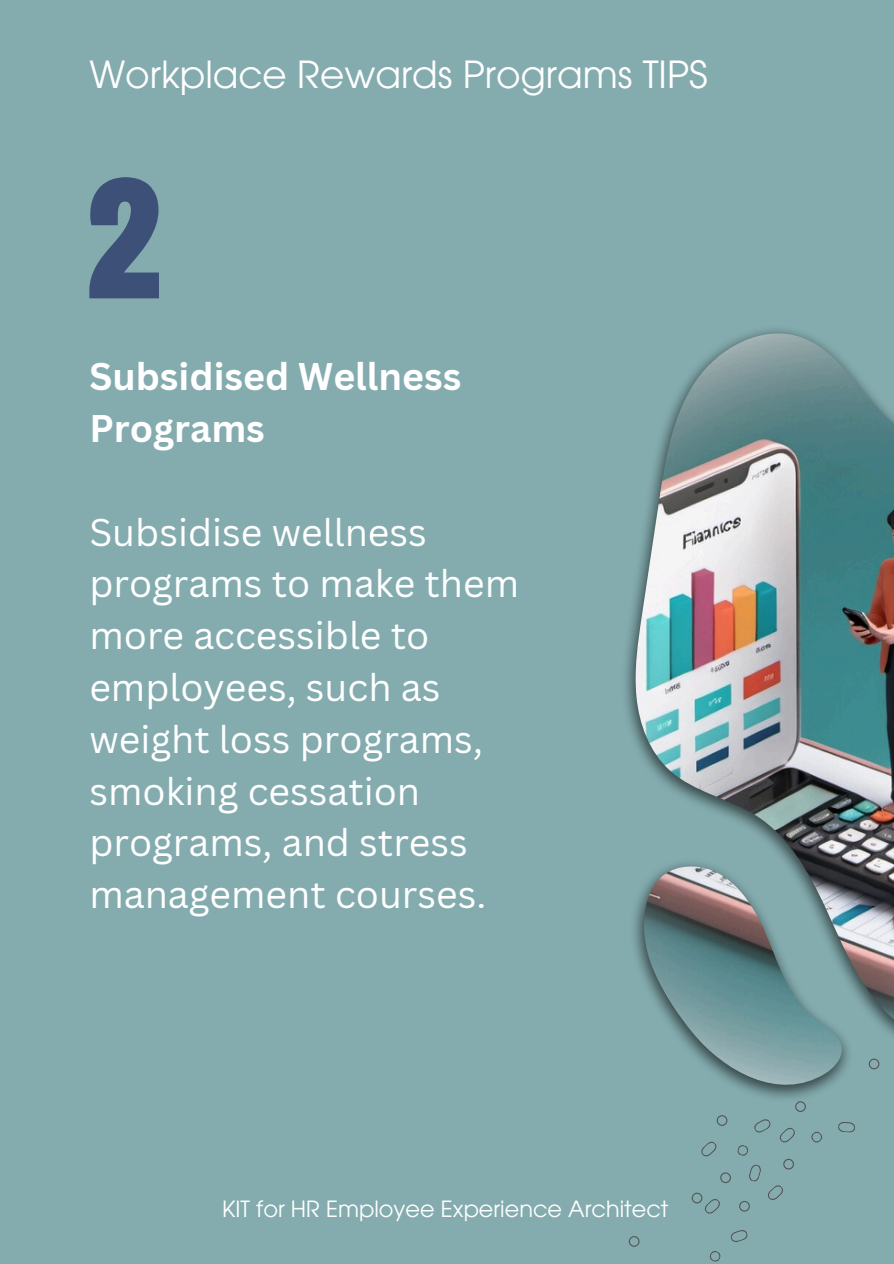
<style>
.page{position:relative;width:894px;height:1264px;background:#fff}
.page>*{position:absolute;margin:0;border:0;box-sizing:border-box;transform-origin:0 0}
.t1{font:37.5px/51.8px "Canva Sans";color:#fff}
.t2{font:700 37.5px/51.8px "Canva Sans";color:#fff}
.t3{font:37.35px "ITC Avant Garde Pro";color:#fff}
.t4{font:22.35px "ITC Avant Garde Pro";color:#fff}
</style>
<div class="page">
<div style="left:0;top:0;width:893px;height:1263px;background:#84acaf"></div>
<img style="left:625px;top:329px;width:205px;height:770px">
<img style="left:634px;top:333px;width:259px;height:751px">
<svg style="left:701px;top:1141px;width:16px;height:16px"></svg>
<svg style="left:716px;top:1115px;width:11px;height:10px"></svg>
<svg style="left:731px;top:1230px;width:17px;height:12px"></svg>
<svg style="left:709px;top:1251px;width:12px;height:11px"></svg>
<svg style="left:720px;top:1172px;width:10px;height:11px"></svg>
<svg style="left:795px;top:1101px;width:10px;height:10px"></svg>
<svg style="left:838px;top:1122px;width:17px;height:10px"></svg>
<svg style="left:811px;top:1131px;width:11px;height:12px"></svg>
<svg style="left:737px;top:1119px;width:58px;height:92px"></svg>
<svg style="left:691px;top:1192px;width:29px;height:22px"></svg>
<svg style="left:628px;top:1236px;width:11px;height:10px"></svg>
<svg style="left:868px;top:1058px;width:11px;height:11px"></svg>
<svg style="left:89px;top:177px;width:70px;height:121px"></svg>
<p class="t3" style="left:89px;top:60px;width:620px">Workplace Rewards Programs TIPS</p>
<h1 class="t2" style="left:89px;top:350px;width:373px">Subsidised Wellness<br>Programs</h1>
<h2 class="t1" style="left:89px;top:505px;width:431px">Subsidise wellness programs to make them more accessible to employees, such as weight loss programs, smoking cessation programs, and stress management courses.</h2>
<p class="t4" style="left:222px;top:1200px;width:447px">KIT for HR Employee Experience Architect</p>
</div>
